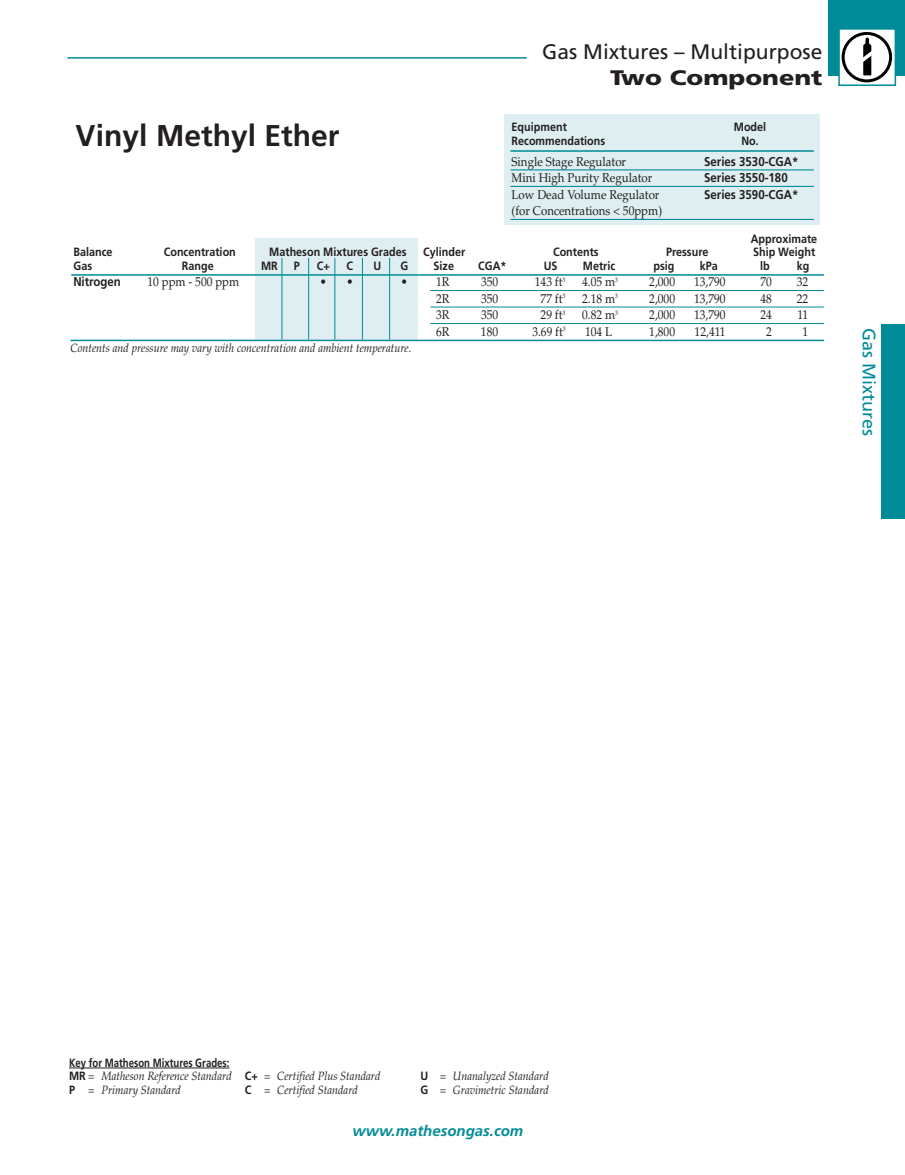
<style>
.page{position:relative;width:905px;height:1175px;background:#fff}
.page>*{position:absolute;margin:0;border:0;box-sizing:border-box;transform-origin:0 0}
.t1{font:700 30px "Frutiger";color:#231f20}
.t2{font:21px "Frutiger";color:#231f20}
.t3{font:900 21px "Frutiger";color:#231f20;scale:1.2 1}
.t4{font:18px "Frutiger";color:#008b98}
.t5{font:italic 700 15px "Frutiger";color:#008b98}
.t6{font:12.75px "Palatino";color:#231f20;scale:.9 1}
.t7{font:700 12.75px "Frutiger";color:#231f20;scale:.9 1}
.t8{font:italic 12px/13.5px "Palatino";color:#231f20;scale:.9 1}
.t9{font:700 12px "Frutiger";color:#231f20;scale:.9 1}
.t10{font:700 12px "Frutiger";color:#231f20;scale:.8 1}
.s1{font-family:"Frutiger";font-weight:700;font-style:normal}
</style>
<div class="page">
<div style="left:255px;top:238px;width:162px;height:101px;background:#deeef1"></div>
<hr style="left:281px;top:258px;width:1px;height:81px;background:#008b98">
<hr style="left:308px;top:258px;width:1px;height:81px;background:#008b98">
<hr style="left:334px;top:258px;width:1px;height:81px;background:#008b98">
<hr style="left:362px;top:258px;width:1px;height:81px;background:#008b98">
<hr style="left:389px;top:258px;width:1px;height:81px;background:#008b98">
<hr style="left:68px;top:57px;width:458px;height:2px;background:#008b98">
<div style="left:828px;top:0;width:76px;height:75px;background:#008b98"></div>
<svg style="left:841px;top:31px;width:52px;height:52px"></svg>
<svg style="left:843px;top:33px;width:47px;height:48px"></svg>
<div style="left:841px;top:32px;width:51px;height:50px;border:3px solid #000;border-radius:50%"></div>
<svg style="left:862px;top:37px;width:9px;height:38px"></svg>
<div style="left:838px;top:28px;width:58px;height:58px;border:2px solid #008b98"></div>
<div style="left:881px;top:324px;width:23px;height:195px;background:#008b98"></div>
<div style="left:504px;top:115px;width:315px;height:110px;background:#deeef1"></div>
<hr style="left:71px;top:274px;width:752px;height:2px;background:#008b98">
<hr style="left:430px;top:290px;width:393px;height:1px;background:#008b98">
<hr style="left:430px;top:307px;width:393px;height:1px;background:#008b98">
<hr style="left:430px;top:323px;width:393px;height:1px;background:#008b98">
<hr style="left:70px;top:340px;width:753px;height:1px;background:#008b98">
<hr style="left:510px;top:150px;width:303px;height:2px;background:#008b98">
<hr style="left:510px;top:170px;width:303px;height:1px;background:#008b98">
<hr style="left:510px;top:186px;width:303px;height:1px;background:#008b98">
<hr style="left:510px;top:219px;width:303px;height:1px;background:#008b98">
<hr style="left:69px;top:1067px;width:114px;height:1px;background:#231f20">
<hr style="left:183px;top:1067px;width:46px;height:1px;background:#231f20">
<h1 class="t1" style="left:76px;top:124px;width:265px">Vinyl Methyl Ether</h1>
<h2 class="t2" style="left:542px;top:44px;width:282px">Gas Mixtures – Multipurpose</h2>
<h2 class="t3" style="left:610px;top:69px;width:178px">Two Component</h2>
<p class="t9" style="left:511px;top:122px;width:63px">Equipment</p>
<p class="t9" style="left:733px;top:122px;width:38px">Model</p>
<p class="t9" style="left:511px;top:136px;width:106px">Recommendations</p>
<p class="t9" style="left:741px;top:136px;width:21px">No.</p>
<p class="t6" style="left:511px;top:157px;width:129px">Single Stage Regulator</p>
<p class="t7" style="left:704px;top:156px;width:106px">Series 3530-CGA*</p>
<p class="t6" style="left:511px;top:173px;width:158px">Mini High Purity Regulator</p>
<p class="t7" style="left:704px;top:173px;width:94px">Series 3550-180</p>
<p class="t6" style="left:511px;top:190px;width:166px">Low Dead Volume Regulator</p>
<p class="t7" style="left:704px;top:189px;width:106px">Series 3590-CGA*</p>
<p class="t6" style="left:511px;top:206px;width:169px">(for Concentrations &lt; 50ppm)</p>
<p class="t9" style="left:750px;top:234px;width:75px">Approximate</p>
<p class="t9" style="left:74px;top:247px;width:45px">Balance</p>
<p class="t9" style="left:164px;top:247px;width:82px">Concentration</p>
<p class="t9" style="left:269px;top:247px;width:154px">Matheson Mixtures Grades</p>
<p class="t9" style="left:423px;top:247px;width:48px">Cylinder</p>
<p class="t9" style="left:553px;top:247px;width:52px">Contents</p>
<p class="t9" style="left:666px;top:247px;width:48px">Pressure</p>
<p class="t9" style="left:753px;top:247px;width:71px">Ship Weight</p>
<p class="t9" style="left:74px;top:261px;width:22px">Gas</p>
<p class="t9" style="left:182px;top:261px;width:37px">Range</p>
<p class="t9" style="left:261px;top:261px;width:20px">MR</p>
<p class="t9" style="left:294px;top:261px;width:8px">P</p>
<p class="t9" style="left:317px;top:261px;width:16px">C+</p>
<p class="t9" style="left:346px;top:261px;width:9px">C</p>
<p class="t9" style="left:373px;top:261px;width:10px">U</p>
<p class="t9" style="left:400px;top:261px;width:10px">G</p>
<p class="t9" style="left:433px;top:261px;width:24px">Size</p>
<p class="t9" style="left:478px;top:261px;width:33px">CGA*</p>
<p class="t9" style="left:543px;top:261px;width:17px">US</p>
<p class="t9" style="left:583px;top:261px;width:38px">Metric</p>
<p class="t9" style="left:653px;top:261px;width:25px">psig</p>
<p class="t9" style="left:699px;top:261px;width:22px">kPa</p>
<p class="t9" style="left:760px;top:261px;width:12px">lb</p>
<p class="t9" style="left:797px;top:261px;width:16px">kg</p>
<p class="t7" style="left:73px;top:277px;width:54px">Nitrogen</p>
<p class="t6" style="left:147px;top:277px;width:104px">10 ppm - 500 ppm</p>
<p class="t6" style="left:320px;top:277px;width:39px">• •</p>
<p class="t6" style="left:400px;top:277px;width:56px">• 1R</p>
<p class="t6" style="left:481px;top:277px;width:21px">350</p>
<p class="t6" style="left:535px;top:277px;width:35px">143 ft<sup>3</sup></p>
<p class="t6" style="left:582px;top:277px;width:41px">4.05 m<sup>3</sup></p>
<p class="t6" style="left:649px;top:277px;width:30px">2,000</p>
<p class="t6" style="left:694px;top:277px;width:37px">13,790</p>
<p class="t6" style="left:760px;top:277px;width:14px">70</p>
<p class="t6" style="left:796px;top:277px;width:14px">32</p>
<p class="t6" style="left:436px;top:293px;width:16px">2R</p>
<p class="t6" style="left:481px;top:293px;width:21px">350</p>
<p class="t6" style="left:540px;top:293px;width:29px">77 ft<sup>3</sup></p>
<p class="t6" style="left:582px;top:293px;width:41px">2.18 m<sup>3</sup></p>
<p class="t6" style="left:649px;top:293px;width:30px">2,000</p>
<p class="t6" style="left:694px;top:293px;width:37px">13,790</p>
<p class="t6" style="left:760px;top:293px;width:14px">48</p>
<p class="t6" style="left:796px;top:293px;width:14px">22</p>
<p class="t6" style="left:436px;top:310px;width:16px">3R</p>
<p class="t6" style="left:481px;top:310px;width:21px">350</p>
<p class="t6" style="left:540px;top:310px;width:29px">29 ft<sup>3</sup></p>
<p class="t6" style="left:582px;top:310px;width:41px">0.82 m<sup>3</sup></p>
<p class="t6" style="left:649px;top:310px;width:30px">2,000</p>
<p class="t6" style="left:694px;top:310px;width:37px">13,790</p>
<p class="t6" style="left:760px;top:310px;width:14px">24</p>
<p class="t6" style="left:797px;top:310px;width:14px">11</p>
<p class="t6" style="left:436px;top:326px;width:16px">6R</p>
<p class="t6" style="left:481px;top:326px;width:21px">180</p>
<p class="t6" style="left:532px;top:326px;width:39px">3.69 ft<sup>3</sup></p>
<p class="t6" style="left:585px;top:326px;width:32px">104 L</p>
<p class="t6" style="left:649px;top:326px;width:30px">1,800</p>
<p class="t6" style="left:694px;top:326px;width:36px">12,411</p>
<p class="t6" style="left:766px;top:326px;width:8px">2</p>
<p class="t6" style="left:802px;top:326px;width:8px">1</p>
<p class="t8" style="left:70px;top:343px;width:380px">Contents and pressure may vary with concentration and ambient temperature.</p>
<h3 class="t4" style="left:876px;top:328px;width:109px;rotate:90deg">Gas Mixtures</h3>
<p class="t10" style="left:69px;top:1057px;width:202px">Key for Matheson Mixtures Grades:</p>
<p class="t8" style="left:69px;top:1070px;width:182px"><span class="s1">MR</span> = Matheson Reference Standard<br><span class="s1">P</span> = Primary Standard</p>
<p class="t8" style="left:245px;top:1070px;width:152px"><span class="s1">C+</span> = Certified Plus Standard<br><span class="s1">C</span> = Certified Standard</p>
<p class="t8" style="left:420px;top:1070px;width:144px"><span class="s1">U</span> = Unanalyzed Standard<br><span class="s1">G</span> = Gravimetric Standard</p>
<p class="t5" style="left:352px;top:1125px;width:172px">www.mathesongas.com</p>
</div>
